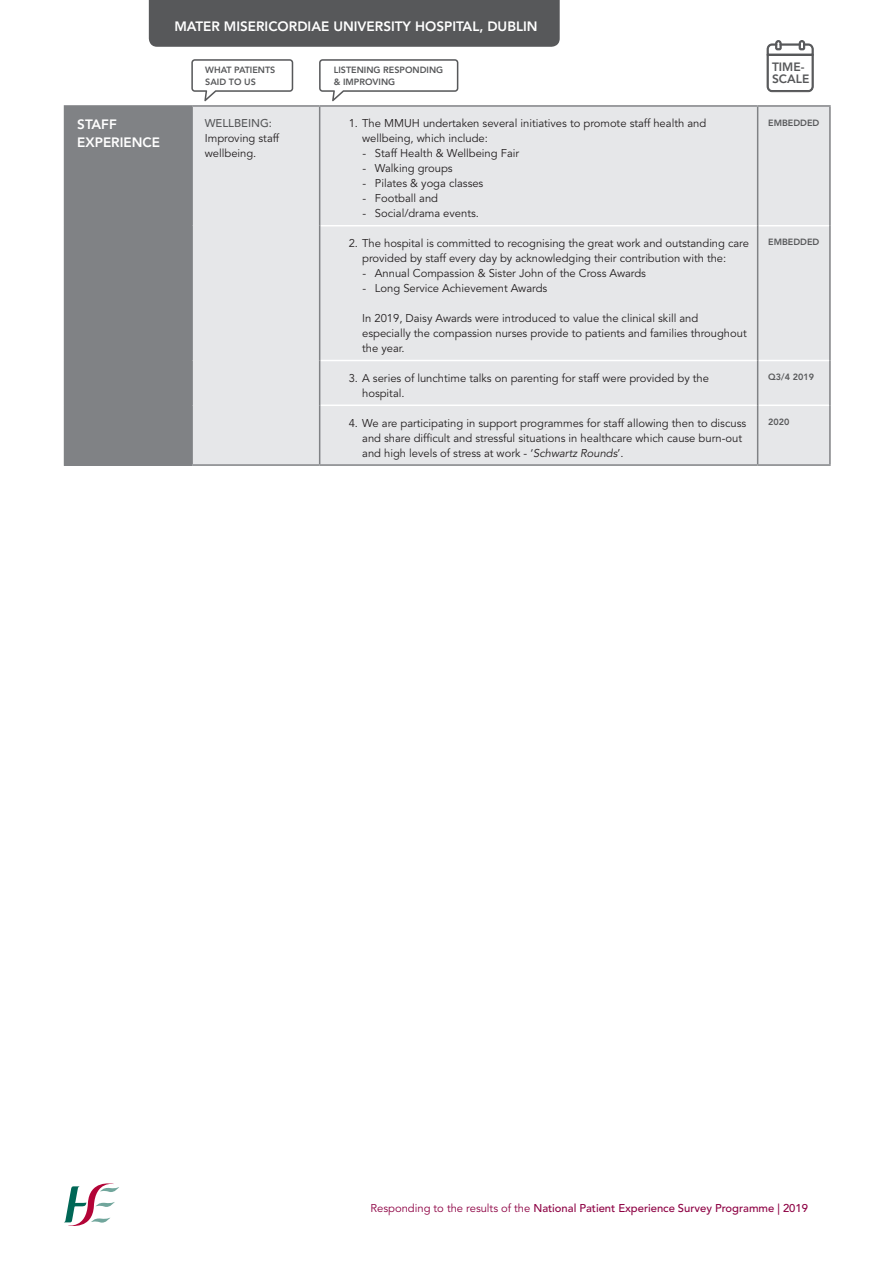
<style>
.page{position:relative;width:893px;height:1263px;background:#fff}
.page>*{position:absolute;margin:0;border:0;box-sizing:border-box;transform-origin:0 0}
.t1{font:800 13.5px/18px "Avenir LT Std";color:#fff}
.t2{font:800 12px/12px "Avenir LT Std";color:#57585a}
.t3{font:11.25px/15px "Avenir LT Std";letter-spacing:-.005em;color:#231f20}
.t4{font:500 11.25px "Avenir LT Std";letter-spacing:-.005em;color:#8d0043}
.t5{font:500 11.25px "Avenir LT Std";letter-spacing:-.005em;color:#57585a}
.t6{font:800 9px/12px "Avenir LT Std";color:#57585a}
.s1{font-style:italic}
.s2{font-weight:400}
</style>
<div class="page">
<svg style="left:319px;top:59px;width:139px;height:42px"></svg>
<svg style="left:767px;top:40px;width:47px;height:52px"></svg>
<svg style="left:64px;top:1183px;width:55px;height:43px"></svg>
<svg style="left:191px;top:59px;width:102px;height:42px"></svg>
<div style="left:65px;top:106px;width:127px;height:359px;background:#808285"></div>
<div style="left:193px;top:107px;width:636px;height:357px;background:#e6e7e9"></div>
<hr style="left:191px;top:107px;width:2px;height:119px;background:#808285">
<hr style="left:191px;top:226px;width:2px;height:134px;background:#808285">
<hr style="left:191px;top:360px;width:2px;height:45px;background:#808285">
<hr style="left:191px;top:405px;width:2px;height:59px;background:#808285">
<hr style="left:320px;top:225px;width:437px;height:1px;background:#fff">
<hr style="left:758px;top:225px;width:71px;height:1px;background:#fff">
<hr style="left:320px;top:360px;width:437px;height:1px;background:#fff">
<hr style="left:758px;top:360px;width:71px;height:1px;background:#fff">
<hr style="left:320px;top:404px;width:437px;height:2px;background:#fff">
<hr style="left:758px;top:404px;width:71px;height:2px;background:#fff">
<hr style="left:319px;top:107px;width:1px;height:119px;background:#808285">
<hr style="left:757px;top:107px;width:1px;height:119px;background:#808285">
<hr style="left:319px;top:226px;width:1px;height:134px;background:#808285">
<hr style="left:757px;top:226px;width:1px;height:134px;background:#808285">
<hr style="left:319px;top:360px;width:1px;height:45px;background:#808285">
<hr style="left:757px;top:360px;width:1px;height:45px;background:#808285">
<hr style="left:319px;top:405px;width:1px;height:59px;background:#808285">
<hr style="left:757px;top:405px;width:1px;height:59px;background:#808285">
<hr style="left:64px;top:105px;width:128px;height:2px;background:#808285">
<hr style="left:64px;top:107px;width:1px;height:119px;background:#808285">
<hr style="left:192px;top:105px;width:128px;height:2px;background:#808285">
<hr style="left:64px;top:226px;width:1px;height:134px;background:#808285">
<hr style="left:64px;top:360px;width:1px;height:45px;background:#808285">
<hr style="left:64px;top:405px;width:1px;height:59px;background:#808285">
<hr style="left:64px;top:464px;width:128px;height:2px;background:#808285">
<hr style="left:192px;top:464px;width:128px;height:2px;background:#808285">
<hr style="left:320px;top:105px;width:438px;height:2px;background:#808285">
<hr style="left:758px;top:105px;width:73px;height:2px;background:#808285">
<hr style="left:829px;top:107px;width:2px;height:119px;background:#808285">
<hr style="left:829px;top:226px;width:2px;height:134px;background:#808285">
<hr style="left:829px;top:360px;width:2px;height:45px;background:#808285">
<hr style="left:829px;top:405px;width:2px;height:59px;background:#808285">
<hr style="left:758px;top:464px;width:73px;height:2px;background:#808285">
<hr style="left:320px;top:464px;width:438px;height:2px;background:#808285">
<div style="left:149px;top:0;width:411px;height:47px;background:#57585a"></div>
<p class="t1" style="left:174px;top:18px;width:365px">MATER MISERICORDIAE UNIVERSITY HOSPITAL, DUBLIN</p>
<p class="t6" style="left:205px;top:64px;width:72px">WHAT PATIENTS<br>SAID TO US</p>
<p class="t6" style="left:334px;top:64px;width:111px">LISTENING RESPONDING &amp; IMPROVING</p>
<p class="t2" style="left:772px;top:61px;width:39px">TIME-<br>SCALE</p>
<p class="t1" style="left:77px;top:115px;width:84px">STAFF<br>EXPERIENCE</p>
<p class="t5" style="left:205px;top:117px;width:68px">WELLBEING:</p>
<p class="t3" style="left:205px;top:131px;width:76px">Improving staff wellbeing.</p>
<p class="t3" style="left:362px;top:116px;width:346px;text-indent:-13px">1. The MMUH undertaken several initiatives to promote staff health and wellbeing, which include:</p>
<p class="t3" style="left:362px;top:146px;width:158px">- Staff Health &amp; Wellbeing Fair</p>
<p class="t3" style="left:362px;top:161px;width:92px">- Walking groups</p>
<p class="t3" style="left:362px;top:176px;width:122px">- Pilates &amp; yoga classes</p>
<p class="t3" style="left:362px;top:191px;width:77px">- Football and</p>
<p class="t3" style="left:362px;top:206px;width:118px">- Social/drama events.</p>
<p class="t6" style="left:768px;top:116px;width:53px">EMBEDDED</p>
<p class="t3" style="left:362px;top:236px;width:388px;text-indent:-13px">2. The hospital is committed to recognising the great work and outstanding care provided by staff every day by acknowledging their contribution with the:</p>
<p class="t3" style="left:362px;top:266px;width:285px">- Annual Compassion &amp; Sister John of the Cross Awards</p>
<p class="t3" style="left:362px;top:281px;width:186px">- Long Service Achievement Awards</p>
<p class="t3" style="left:362px;top:311px;width:386px">In 2019, Daisy Awards were introduced to value the clinical skill and especially the compassion nurses provide to patients and families throughout the year.</p>
<p class="t6" style="left:768px;top:236px;width:53px">EMBEDDED</p>
<p class="t3" style="left:362px;top:371px;width:348px;text-indent:-13px">3. A series of lunchtime talks on parenting for staff were provided by the hospital.</p>
<p class="t6" style="left:768px;top:371px;width:47px">Q3/4 2019</p>
<p class="t3" style="left:362px;top:415px;width:386px;text-indent:-13px">4. We are participating in support programmes for staff allowing then to discuss and share difficult and stressful situations in healthcare which cause burn-out and high levels of stress at work - ‘<span class="s1">Schwartz Rounds</span>’.</p>
<p class="t6" style="left:768px;top:416px;width:23px">2020</p>
<p class="t4" style="left:371px;top:1201px;width:439px"><span class="s2">Responding to the results of the</span> National Patient Experience Survey Programme | 2019</p>
</div>
